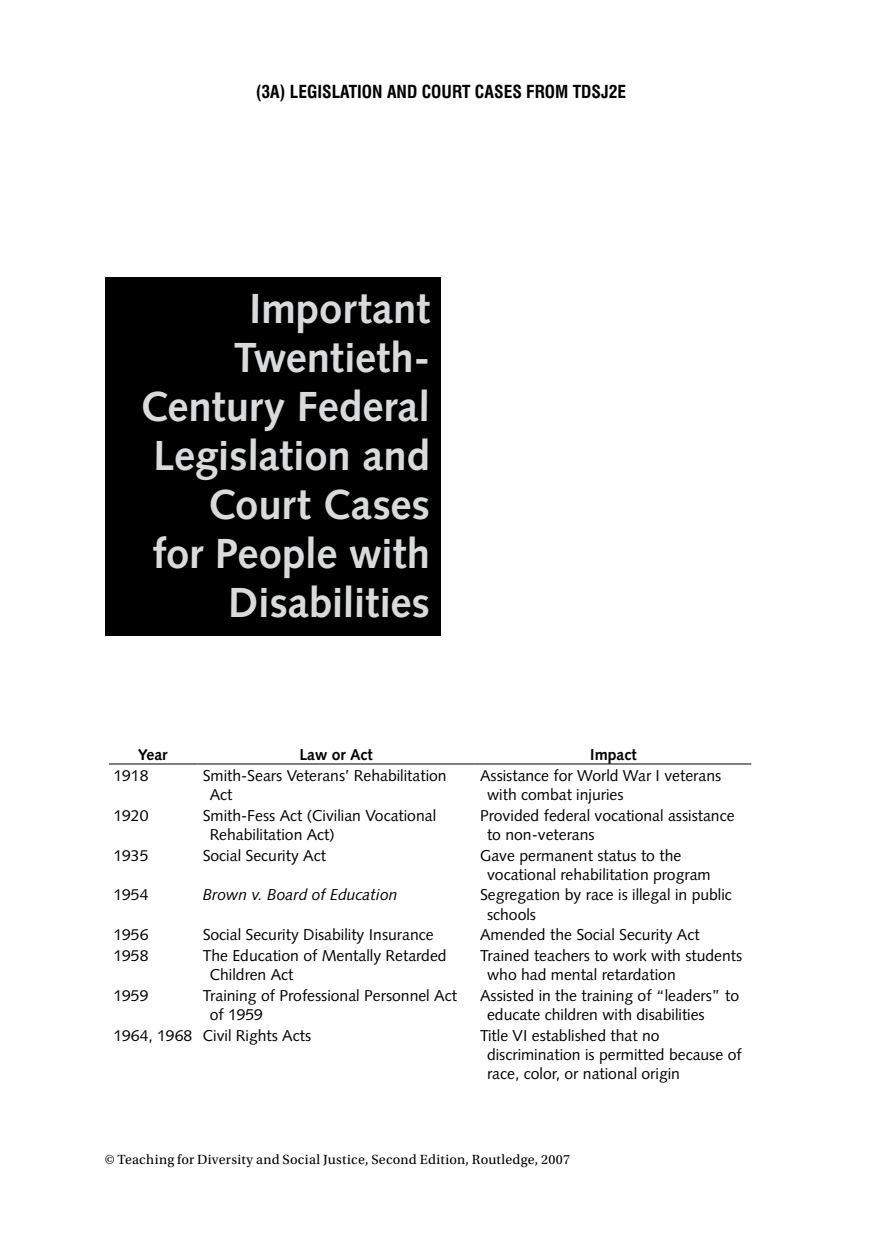
<style>
.page{position:relative;width:882px;height:1260px;background:#fff}
.page>*{position:absolute;margin:0;border:0;box-sizing:border-box;transform-origin:0 0}
.t1{font:700 42px/49px "Syntax LT Std";letter-spacing:-.005em;color:#d9dadb;text-align:right}
.t2{font:700 condensed 17.5px "Swiss 721 BT";color:#000}
.t3{font:15.75px/19.2px "Syntax LT Std";color:#000}
.t4{font:italic 15.75px "Syntax LT Std";color:#000}
.t5{font:700 15.75px "Syntax LT Std";color:#000}
.t6{font:14px "Utopia Std";letter-spacing:.02em;color:#000}
</style>
<div class="page">
<div style="left:105px;top:277px;width:336px;height:359px;background:#000"></div>
<hr style="left:109px;top:764px;width:88px;height:1px;background:#000">
<hr style="left:197px;top:764px;width:278px;height:1px;background:#000">
<hr style="left:475px;top:764px;width:276px;height:1px;background:#000">
<p class="t2" style="left:256px;top:81px;width:372px">(3A) LEGISLATION AND COURT CASES FROM TDSJ2E</p>
<h1 class="t1" style="left:140px;top:284px;width:292px">Important<br>Twentieth-<br>Century Federal<br>Legislation and<br>Court Cases<br>for People with<br>Disabilities</h1>
<p class="t5" style="left:138px;top:746px;width:31px">Year</p>
<p class="t5" style="left:299px;top:746px;width:75px">Law or Act</p>
<p class="t5" style="left:590px;top:746px;width:48px">Impact</p>
<p class="t3" style="left:113px;top:766px;width:37px">1918</p>
<p class="t3" style="left:210px;top:766px;width:239px;text-indent:-7px">Smith-Sears Veterans’ Rehabilitation<br>Act</p>
<p class="t3" style="left:487px;top:766px;width:236px;text-indent:-7px">Assistance for World War I veterans with combat injuries</p>
<p class="t3" style="left:113px;top:806px;width:37px">1920</p>
<p class="t3" style="left:210px;top:806px;width:228px;text-indent:-7px">Smith-Fess Act (Civilian Vocational<br>Rehabilitation Act)</p>
<p class="t3" style="left:487px;top:806px;width:249px;text-indent:-7px">Provided federal vocational assistance to non-veterans</p>
<p class="t3" style="left:113px;top:846px;width:37px">1935</p>
<p class="t3" style="left:203px;top:846px;width:125px">Social Security Act</p>
<p class="t3" style="left:487px;top:846px;width:225px;text-indent:-7px">Gave permanent status to the vocational rehabilitation program</p>
<p class="t3" style="left:113px;top:885px;width:37px">1954</p>
<p class="t4" style="left:203px;top:886px;width:196px">Brown v. Board of Education</p>
<p class="t3" style="left:487px;top:885px;width:246px;text-indent:-7px">Segregation by race is illegal in public schools</p>
<p class="t3" style="left:113px;top:925px;width:37px">1956</p>
<p class="t3" style="left:203px;top:925px;width:232px">Social Security Disability Insurance</p>
<p class="t3" style="left:480px;top:925px;width:221px">Amended the Social Security Act</p>
<p class="t3" style="left:113px;top:946px;width:37px">1958</p>
<p class="t3" style="left:210px;top:946px;width:239px;text-indent:-7px">The Education of Mentally Retarded<br>Children Act</p>
<p class="t3" style="left:487px;top:946px;width:257px;text-indent:-7px">Trained teachers to work with students who had mental retardation</p>
<p class="t3" style="left:113px;top:986px;width:37px">1959</p>
<p class="t3" style="left:210px;top:986px;width:249px;text-indent:-7px">Training of Professional Personnel Act of 1959</p>
<p class="t3" style="left:487px;top:986px;width:254px;text-indent:-7px">Assisted in the training of “leaders” to educate children with disabilities</p>
<p class="t3" style="left:113px;top:1025px;width:199px">1964, 1968 Civil Rights Acts</p>
<p class="t3" style="left:487px;top:1025px;width:256px;text-indent:-7px">Title VI established that no discrimination is permitted because of race, color, or national origin</p>
<p class="t6" style="left:105px;top:1152px;width:467px">© Teaching for Diversity and Social Justice, Second Edition, Routledge, 2007</p>
</div>
